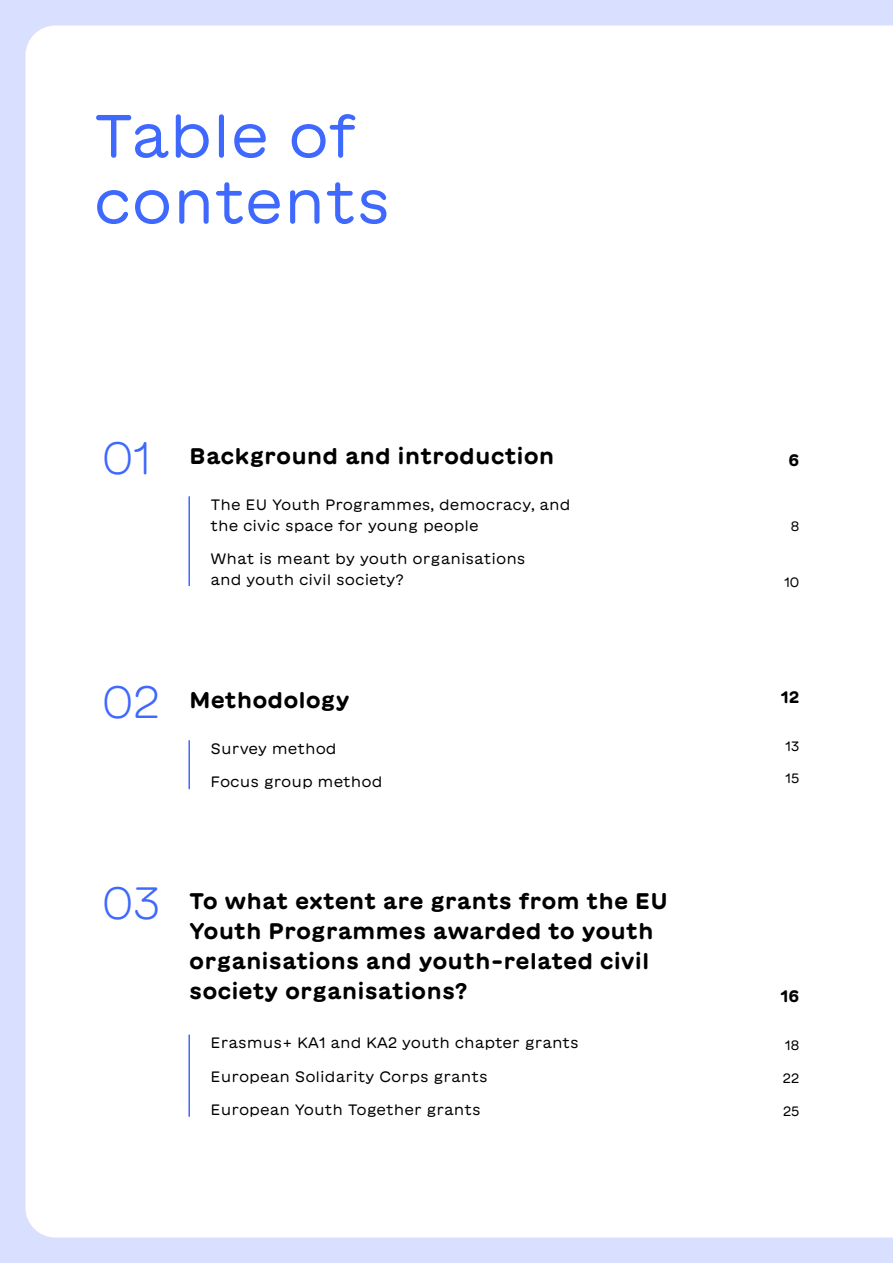
<style>
.page{position:relative;width:893px;height:1263px;background:#d9e0ff}
.page>*{position:absolute;margin:0;border:0;box-sizing:border-box;transform-origin:0 0}
.t1{font:60px/66px "GT Maru";color:#3e68fe}
.t2{font:300 45px "GT Maru";color:#3e68fe}
.t3{font:700 22.5px/30px "GT Maru";color:#000}
.t4{font:700 16.5px "GT Maru";color:#000}
.t5{font:15px/21px "GT Maru";color:#000}
.t6{font:13.5px "GT Maru";letter-spacing:-.005em;color:#000}
.s1{font-weight:300;font-size:45px;color:#3e68fe}
</style>
<div class="page">
<div style="left:26px;top:26px;width:867px;height:1211px;background:#fff"></div>
<hr style="left:188px;top:496px;width:2px;height:90px;background:#3e68fe">
<hr style="left:188px;top:740px;width:2px;height:49px;background:#3e68fe">
<hr style="left:188px;top:1035px;width:2px;height:82px;background:#3e68fe">
<h1 class="t1" style="left:94px;top:102px;width:299px">Table of contents</h1>
<h3 class="t3" style="left:102px;top:441px;width:454px"><span class="s1">01</span> Background and introduction</h3>
<p class="t5" style="left:210px;top:493px;width:362px">The EU Youth Programmes, democracy, and the civic space for young people</p>
<p class="t5" style="left:210px;top:548px;width:317px">What is meant by youth organisations and youth civil society?</p>
<h3 class="t3" style="left:102px;top:685px;width:249px"><span class="s1">02</span> Methodology</h3>
<p class="t5" style="left:210px;top:737px;width:128px">Survey method</p>
<p class="t5" style="left:210px;top:771px;width:173px">Focus group method</p>
<h2 class="t2" style="left:102px;top:877px;width:60px">03</h2>
<h3 class="t3" style="left:189px;top:886px;width:480px">To what extent are grants from the EU Youth Programmes awarded to youth organisations and youth-related civil society organisations?</h3>
<p class="t5" style="left:210px;top:1032px;width:370px">Erasmus+ KA1 and KA2 youth chapter grants</p>
<p class="t5" style="left:210px;top:1065px;width:279px">European Solidarity Corps grants</p>
<p class="t5" style="left:210px;top:1099px;width:272px">European Youth Together grants</p>
<p class="t4" style="left:789px;top:450px;width:12px">6</p>
<p class="t6" style="left:791px;top:519px;width:10px">8</p>
<p class="t6" style="left:784px;top:574px;width:17px">10</p>
<p class="t4" style="left:781px;top:688px;width:20px">12</p>
<p class="t6" style="left:785px;top:738px;width:16px">13</p>
<p class="t6" style="left:785px;top:771px;width:16px">15</p>
<p class="t4" style="left:781px;top:986px;width:20px">16</p>
<p class="t6" style="left:785px;top:1038px;width:16px">18</p>
<p class="t6" style="left:783px;top:1070px;width:18px">22</p>
<p class="t6" style="left:783px;top:1104px;width:18px">25</p>
</div>
